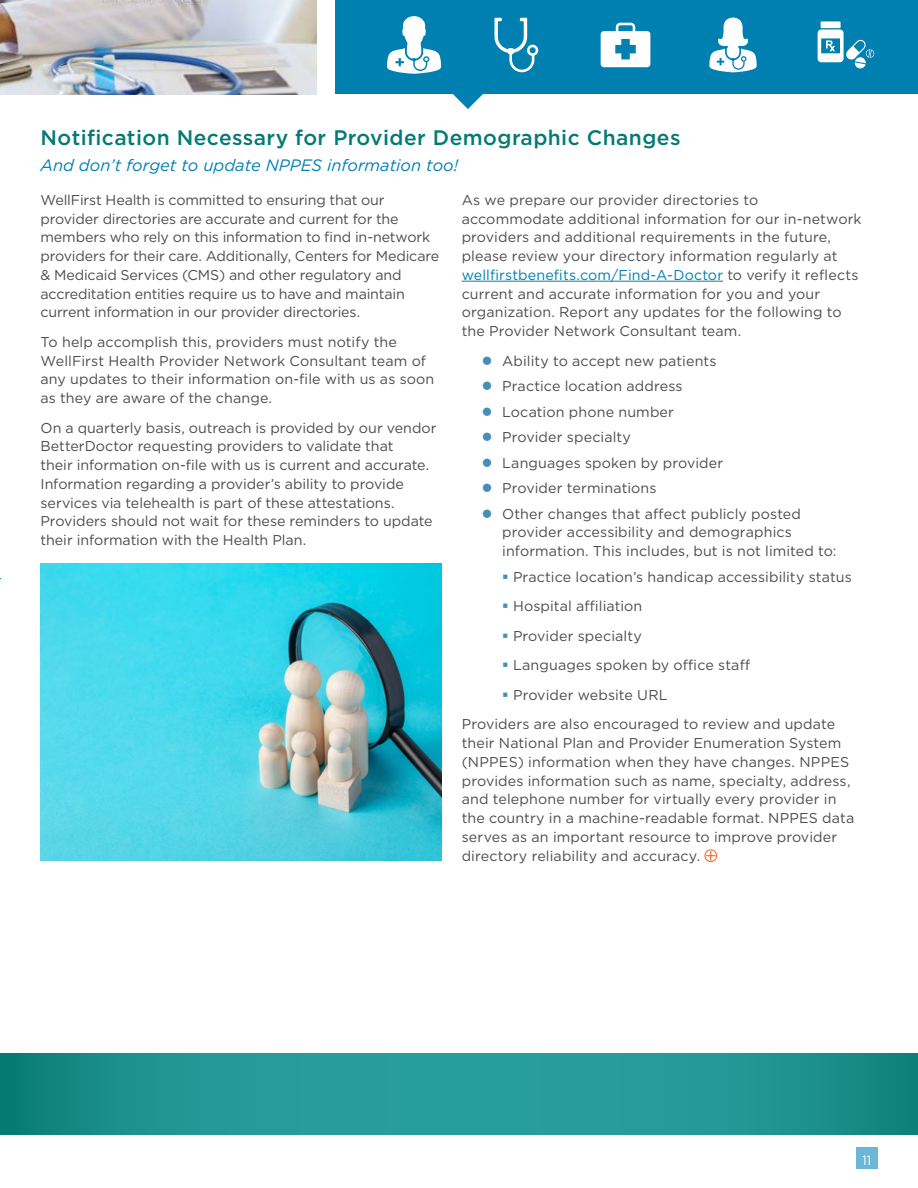
<style>
.page{position:relative;width:918px;height:1188px;background:#fff}
.page>*{position:absolute;margin:0;border:0;box-sizing:border-box;transform-origin:0 0}
.t1{font:500 21px "Gotham";letter-spacing:.02em;color:#057a75}
.t2{font:italic 16.5px "Gotham";color:#0080b0}
.t3{font:14.25px/18.8px "Gotham";color:#4d4d4f}
.t4{font:13.5px "Gotham Narrow";color:#fff}
.s1{color:#0080b0}
.s2{color:#468db8}
</style>
<div class="page">
<div style="left:335px;top:0;width:583px;height:94px;background:#0080b0"></div>
<svg style="left:453px;top:94px;width:30px;height:15px"></svg>
<svg style="left:709px;top:17px;width:48px;height:55px"></svg>
<svg style="left:387px;top:16px;width:54px;height:58px"></svg>
<div style="left:821px;top:21px;width:20px;height:7px;background:#fff"></div>
<svg style="left:818px;top:29px;width:56px;height:40px"></svg>
<svg style="left:601px;top:23px;width:49px;height:44px"></svg>
<svg style="left:494px;top:18px;width:44px;height:54px"></svg>
<div style="left:856px;top:1148px;width:22px;height:21px;background:#6cb7d7"></div>
<svg style="left:0;top:1053px;width:918px;height:81px;background:#1f9593"></svg>
<img style="left:0;top:0;width:316px;height:94px">
<hr style="left:462px;top:281px;width:261px;height:1px;background:#0080b0">
<div style="left:704px;top:849px;width:13px;height:13px;border:1px solid #f26722;border-radius:50%"></div>
<svg style="left:706px;top:851px;width:10px;height:10px"></svg>
<img style="left:40px;top:564px;width:401px;height:297px">
<h1 class="t1" style="left:40px;top:124px;width:642px">Notification Necessary for Provider Demographic Changes</h1>
<p class="t2" style="left:40px;top:155px;width:419px">And don’t forget to update NPPES information too!</p>
<p class="t3" style="left:40px;top:190px;width:400px">WellFirst Health is committed to ensuring that our provider directories are accurate and current for the members who rely on this information to find in-network providers for their care. Additionally, Centers for Medicare &amp; Medicaid Services (CMS) and other regulatory and accreditation entities require us to have and maintain current information in our provider directories.</p>
<p class="t3" style="left:40px;top:332px;width:395px">To help accomplish this, providers must notify the WellFirst Health Provider Network Consultant team of any updates to their information on-file with us as soon as they are aware of the change.</p>
<p class="t3" style="left:40px;top:418px;width:398px">On a quarterly basis, outreach is provided by our vendor BetterDoctor requesting providers to validate that<br>their information on-file with us is current and accurate.<br>Information regarding a provider’s ability to provide services via telehealth is part of these attestations.<br>Providers should not wait for these reminders to update their information with the Health Plan.</p>
<p class="t3" style="left:462px;top:190px;width:401px">As we prepare our provider directories to accommodate additional information for our in-network providers and additional requirements in the future, please review your directory information regularly at <span class="s1">wellfirstbenefits.com/Find-A-Doctor</span> to verify it reflects current and accurate information for you and your organization. Report any updates for the following to the Provider Network Consultant team.</p>
<p class="t3" style="left:502px;top:347px;width:300px;line-height:25.5px">Ability to accept new patients<br>Practice location address<br>Location phone number<br>Provider specialty<br>Languages spoken by provider<br>Provider terminations<br>Other changes that affect publicly posted</p>
<p class="t3" style="left:502px;top:523px;width:336px">provider accessibility and demographics information. This includes, but is not limited to:</p>
<p class="t3" style="left:502px;top:567px;width:351px"><span class="s2">▪</span> Practice location’s handicap accessibility status</p>
<p class="t3" style="left:502px;top:596px;width:142px"><span class="s2">▪</span> Hospital affiliation</p>
<p class="t3" style="left:502px;top:626px;width:141px"><span class="s2">▪</span> Provider specialty</p>
<p class="t3" style="left:502px;top:655px;width:249px"><span class="s2">▪</span> Languages spoken by office staff</p>
<p class="t3" style="left:462px;top:680px;width:375px;line-height:29.5px;text-indent:40px"><span class="s2">▪</span> Provider website URL<br>Providers are also encouraged to review and update</p>
<p class="t3" style="left:462px;top:733px;width:394px">their National Plan and Provider Enumeration System (NPPES) information when they have changes. NPPES provides information such as name, specialty, address, and telephone number for virtually every provider in the country in a machine-readable format. NPPES data serves as an important resource to improve provider directory reliability and accuracy.</p>
<p class="t4" style="left:862px;top:1152px;width:10px">11</p>
</div>
